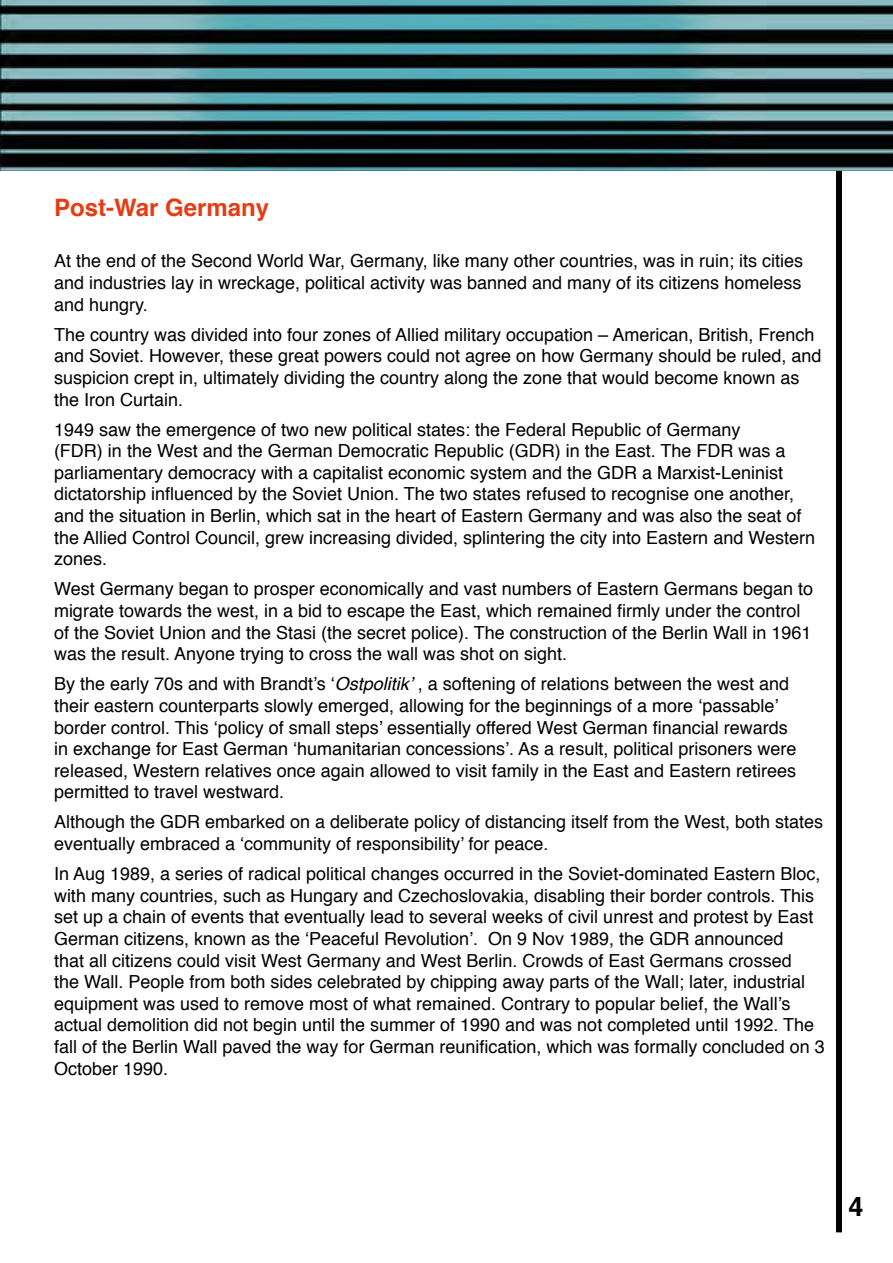
<style>
.page{position:relative;width:893px;height:1263px;background:#fff}
.page>*{position:absolute;margin:0;border:0;box-sizing:border-box;transform-origin:0 0}
.t1{font:700 27px "Helvetica";color:#000}
.t2{font:700 24px "Helvetica";color:#e63b13}
.t3{font:18px/21.6px "Helvetica";color:#000}
.s1{font-style:italic}
</style>
<div class="page">
<img style="left:0;top:0;width:893px;height:171px">
<div style="left:836px;top:171px;width:6px;height:1061px;background:#000"></div>
<h2 class="t2" style="left:54px;top:188px;width:217px">Post-War Germany</h2>
<p class="t3" style="left:54px;top:251px;width:751px;text-align:justify">At the end of the Second World War, Germany, like many other countries, was in ruin; its cities and industries lay in wreckage, political activity was banned and many of its citizens homeless and hungry.</p>
<p class="t3" style="left:54px;top:324px;width:769px">The country was divided into four zones of Allied military occupation – American, British, French and Soviet. However, these great powers could not agree on how Germany should be ruled, and suspicion crept in, ultimately dividing the country along the zone that would become known as the Iron Curtain.</p>
<p class="t3" style="left:54px;top:419px;width:763px">1949 saw the emergence of two new political states: the Federal Republic of Germany<br>(FDR) in the West and the German Democratic Republic (GDR) in the East. The FDR was a parliamentary democracy with a capitalist economic system and the GDR a Marxist-Leninist dictatorship influenced by the Soviet Union. The two states refused to recognise one another, and the situation in Berlin, which sat in the heart of Eastern Germany and was also the seat of the Allied Control Council, grew increasing divided, splintering the city into Eastern and Western zones.</p>
<p class="t3" style="left:54px;top:579px;width:761px">West Germany began to prosper economically and vast numbers of Eastern Germans began to migrate towards the west, in a bid to escape the East, which remained firmly under the control of the Soviet Union and the Stasi (the secret police). The construction of the Berlin Wall in 1961 was the result. Anyone trying to cross the wall was shot on sight.</p>
<p class="t3" style="left:54px;top:674px;width:744px">By the early 70s and with Brandt’s ‘<span class="s1">Ostpolitik’</span> , a softening of relations between the west and their eastern counterparts slowly emerged, allowing for the beginnings of a more ‘passable’ border control. This ‘policy of small steps’ essentially offered West German financial rewards in exchange for East German ‘humanitarian concessions’. As a result, political prisoners were released, Western relatives once again allowed to visit family in the East and Eastern retirees permitted to travel westward.</p>
<p class="t3" style="left:54px;top:812px;width:771px">Although the GDR embarked on a deliberate policy of distancing itself from the West, both states eventually embraced a ‘community of responsibility’ for peace.</p>
<p class="t3" style="left:54px;top:863px;width:772px">In Aug 1989, a series of radical political changes occurred in the Soviet-dominated Eastern Bloc, with many countries, such as Hungary and Czechoslovakia, disabling their border controls. This set up a chain of events that eventually lead to several weeks of civil unrest and protest by East German citizens, known as the ‘Peaceful Revolution’. On 9 Nov 1989, the GDR announced<br>that all citizens could visit West Germany and West Berlin. Crowds of East Germans crossed<br>the Wall. People from both sides celebrated by chipping away parts of the Wall; later, industrial equipment was used to remove most of what remained. Contrary to popular belief, the Wall’s actual demolition did not begin until the summer of 1990 and was not completed until 1992. The fall of the Berlin Wall paved the way for German reunification, which was formally concluded on 3<br>October 1990.</p>
<h1 class="t1" style="left:848px;top:1185px;width:17px">4</h1>
</div>
